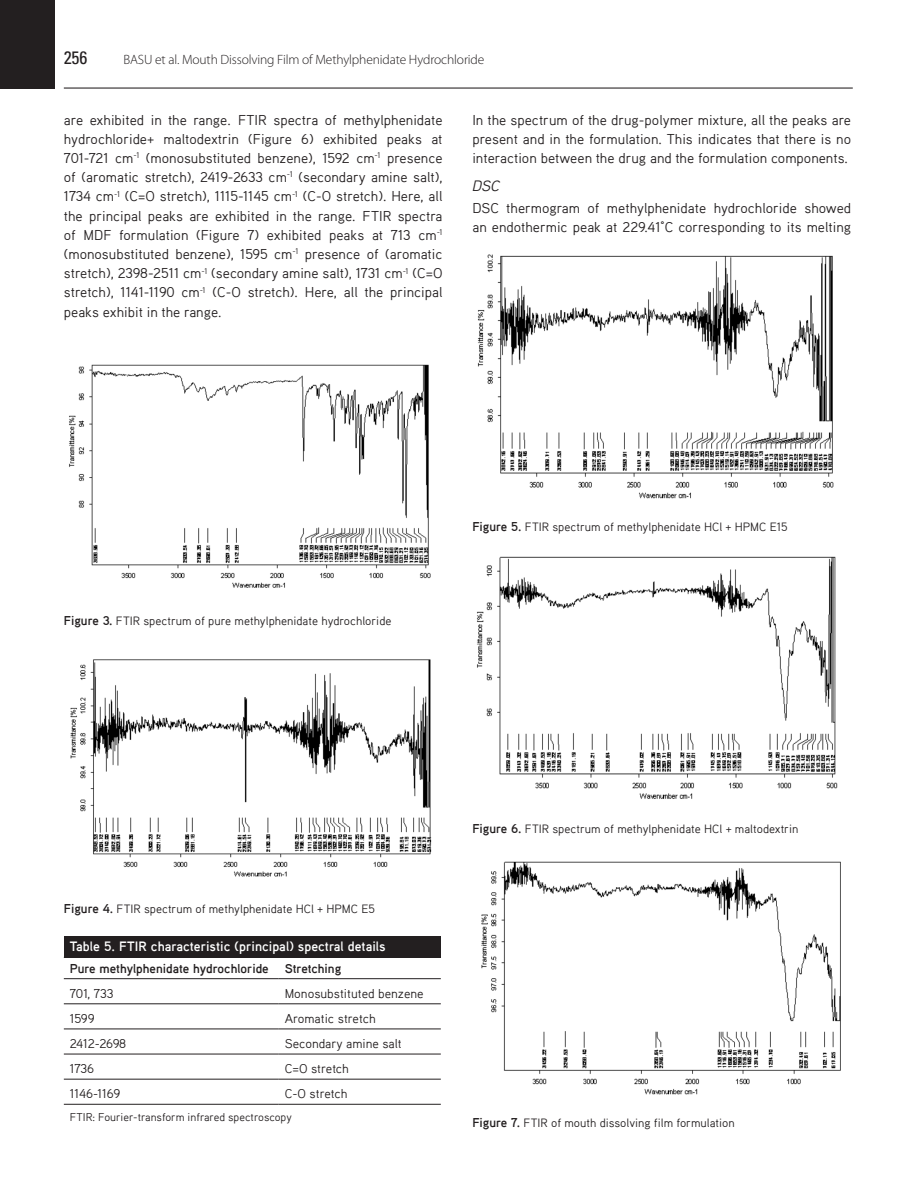
<style>
.page{position:relative;width:915px;height:1191px;background:#fff}
.page>*{position:absolute;margin:0;border:0;box-sizing:border-box;transform-origin:0 0}
.t1{font:18px "Univers Condensed Tr";color:#231f20}
.ARA_BASLIK{font:italic 15px "Aaux Pro";color:#231f20}
.YAZI{font:14.25px/19.2px "Aaux Pro";color:#231f20;text-align:justify}
.t2{font:300 13.5px "Myriad Pro";letter-spacing:-.01em;color:#231f20}
.TABLO_BASLIK{font:700 13.5px "Aaux Pro";color:#fff}
.TABLO_YAZI{font:12.9px "Aaux Pro";color:#231f20}
.TABLO_ARA{font:700 12.9px "Aaux Pro";color:#231f20}
.TABLO_YAZI-2{font:12.9px "Aaux Pro";letter-spacing:-.025em;color:#231f20}
.RESİM-ALTI{font:12px "Aaux Pro";color:#231f20}
.TABLO-ALTI{font:11.25px "Aaux Pro";color:#231f20}
.s1{font-weight:700;font-size:12.75px}
</style>
<div class="page">
<hr style="left:64px;top:87px;width:788px;height:2px;background:#231f20">
<div style="left:0;top:0;width:55px;height:89px;background:#231f20"></div>
<img style="left:69px;top:364px;width:362px;height:224px">
<div style="left:64px;top:936px;width:376px;height:21px;background:#231f20"></div>
<hr style="left:64px;top:1003px;width:215px;height:1px;background:#231f20">
<hr style="left:279px;top:1003px;width:161px;height:1px;background:#231f20">
<hr style="left:64px;top:1028px;width:215px;height:1px;background:#231f20">
<hr style="left:279px;top:1028px;width:161px;height:1px;background:#231f20">
<hr style="left:64px;top:1053px;width:215px;height:1px;background:#231f20">
<hr style="left:279px;top:1053px;width:161px;height:1px;background:#231f20">
<hr style="left:64px;top:1079px;width:215px;height:1px;background:#231f20">
<hr style="left:279px;top:1079px;width:161px;height:1px;background:#231f20">
<hr style="left:64px;top:1104px;width:215px;height:1px;background:#231f20">
<hr style="left:279px;top:1104px;width:161px;height:1px;background:#231f20">
<hr style="left:64px;top:957px;width:215px;height:1px;background:#231f20">
<hr style="left:279px;top:957px;width:161px;height:1px;background:#231f20">
<hr style="left:64px;top:978px;width:215px;height:1px;background:#231f20">
<hr style="left:279px;top:978px;width:161px;height:1px;background:#231f20">
<img style="left:70px;top:659px;width:362px;height:218px">
<img style="left:477px;top:254px;width:357px;height:245px">
<img style="left:477px;top:556px;width:361px;height:243px">
<img style="left:481px;top:861px;width:360px;height:234px">
<p class="t1" style="left:64px;top:46px;width:25px">256</p>
<p class="t2" style="left:123px;top:51px;width:362px">BASU et al. Mouth Dissolving Film of Methylphenidate Hydrochloride</p>
<p class="YAZI" style="left:64px;top:109px;width:380px">are exhibited in the range. FTIR spectra of methylphenidate hydrochloride+ maltodextrin (Figure 6) exhibited peaks at 701-721 cm<sup>-1</sup> (monosubstituted benzene), 1592 cm<sup>-1</sup> presence of (aromatic stretch), 2419-2633 cm<sup>-1</sup> (secondary amine salt), 1734 cm<sup>-1</sup> (C=O stretch), 1115-1145 cm<sup>-1</sup> (C-O stretch). Here, all the principal peaks are exhibited in the range. FTIR spectra of MDF formulation (Figure 7) exhibited peaks at 713 cm<sup>-1 </sup>(monosubstituted benzene), 1595 cm<sup>-1</sup> presence of (aromatic stretch), 2398-2511 cm<sup>-1</sup> (secondary amine salt), 1731 cm<sup>-1</sup> (C=O stretch), 1141-1190 cm<sup>-1</sup> (C-O stretch). Here, all the principal peaks exhibit in the range.</p>
<p class="YAZI" style="left:472px;top:109px;width:380px">In the spectrum of the drug-polymer mixture, all the peaks are present and in the formulation. This indicates that there is no interaction between the drug and the formulation components.</p>
<p class="ARA_BASLIK" style="left:472px;top:176px;width:29px">DSC</p>
<p class="YAZI" style="left:472px;top:198px;width:380px">DSC thermogram of methylphenidate hydrochloride showed an endothermic peak at 229.41°C corresponding to its melting</p>
<p class="RESİM-ALTI" style="left:64px;top:613px;width:329px"><span class="s1">Figure 3.</span> FTIR spectrum of pure methylphenidate hydrochloride</p>
<p class="RESİM-ALTI" style="left:472px;top:519px;width:317px"><span class="s1">Figure 5.</span> FTIR spectrum of methylphenidate HCl + HPMC E15</p>
<p class="RESİM-ALTI" style="left:64px;top:901px;width:312px"><span class="s1">Figure 4.</span> FTIR spectrum of methylphenidate HCl + HPMC E5</p>
<p class="TABLO_BASLIK" style="left:70px;top:938px;width:317px">Table 5. FTIR characteristic (principal) spectral details</p>
<p class="TABLO_ARA" style="left:70px;top:960px;width:200px">Pure methylphenidate hydrochloride</p>
<p class="TABLO_ARA" style="left:284px;top:960px;width:58px">Stretching</p>
<p class="TABLO_YAZI" style="left:70px;top:985px;width:45px">701, 733</p>
<p class="TABLO_YAZI" style="left:284px;top:985px;width:140px">Monosubstituted benzene</p>
<p class="TABLO_YAZI" style="left:70px;top:1010px;width:26px">1599</p>
<p class="TABLO_YAZI" style="left:284px;top:1010px;width:92px">Aromatic stretch</p>
<p class="TABLO_YAZI-2" style="left:70px;top:1035px;width:58px">2412-2698</p>
<p class="TABLO_YAZI" style="left:284px;top:1035px;width:118px">Secondary amine salt</p>
<p class="TABLO_YAZI" style="left:70px;top:1060px;width:26px">1736</p>
<p class="TABLO_YAZI" style="left:284px;top:1060px;width:66px">C=O stretch</p>
<p class="TABLO_YAZI" style="left:70px;top:1085px;width:52px">1146-1169</p>
<p class="TABLO_YAZI" style="left:284px;top:1085px;width:64px">C-O stretch</p>
<p class="TABLO-ALTI" style="left:70px;top:1110px;width:223px">FTIR: Fourier-transform infrared spectroscopy</p>
<p class="RESİM-ALTI" style="left:472px;top:821px;width:327px"><span class="s1">Figure 6.</span> FTIR spectrum of methylphenidate HCl + maltodextrin</p>
<p class="RESİM-ALTI" style="left:472px;top:1115px;width:264px"><span class="s1">Figure 7.</span> FTIR of mouth dissolving film formulation</p>
</div>
